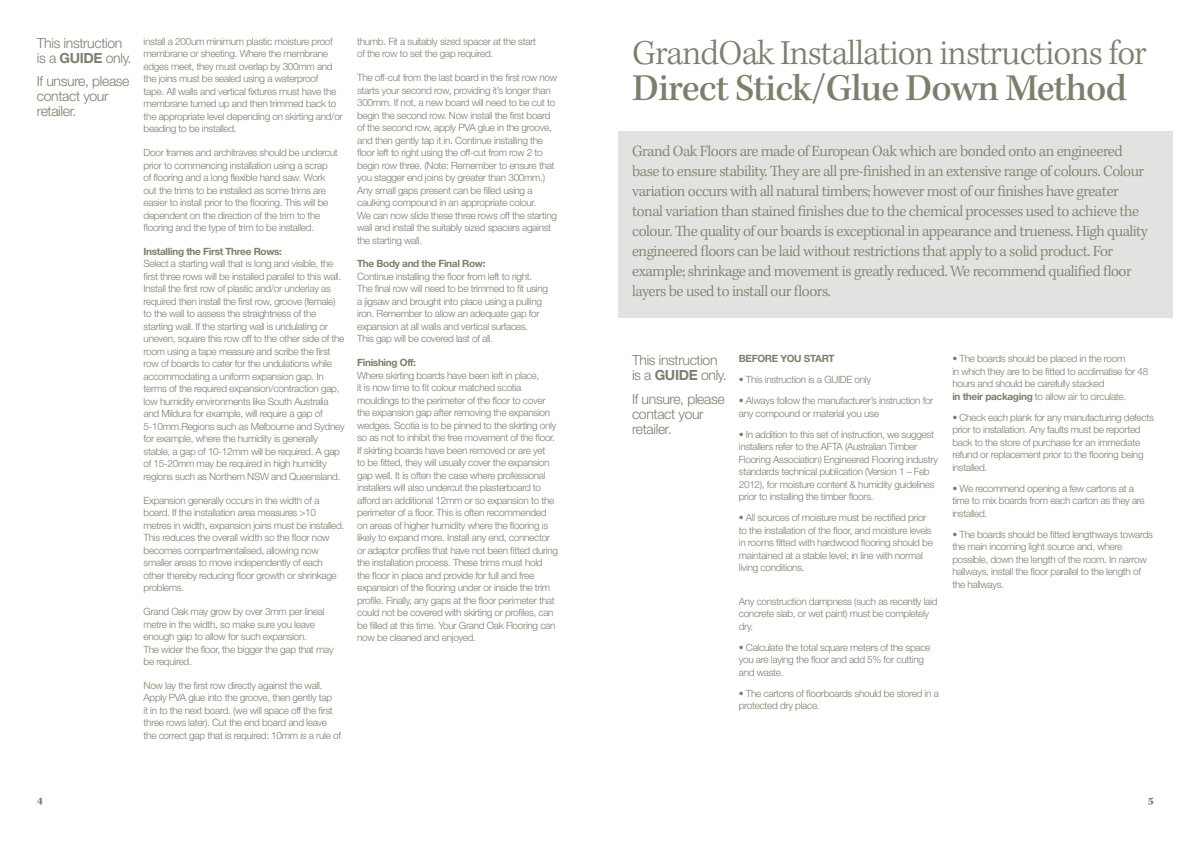
<style>
.page{position:relative;width:1191px;height:842px;background:#fff}
.page>*{position:absolute;margin:0;border:0;box-sizing:border-box;transform-origin:0 0}
.Intro{font:500 39px "Kepler Std";letter-spacing:-.025em;color:#7d7e6c}
.Intro-2{font:300 36px "Kepler Std";letter-spacing:-.025em;color:#7d7e6c}
.t1{font:300 16px/20px "Kepler Std";letter-spacing:-.03em;color:#7d7e6c}
.t2{font:300 14px/15px "Helvetica Neue";letter-spacing:-.025em;color:#7d7e6c}
.t3{font:900 12px "Kepler Std";color:#7d7e6c}
.Sub_Section{font:300 10px/12.5px "Helvetica Neue";letter-spacing:-.03em;color:#7d7e6c}
.Body{font:300 10px/12.5px "Helvetica Neue";letter-spacing:-.03em;color:#7d7e6c}
.t4{font:700 10px "Helvetica Neue";letter-spacing:-.03em;color:#7d7e6c}
.s1{font-weight:700}
</style>
<div class="page">
<div style="left:618px;top:131px;width:554px;height:186px;background:#e2e3e0"></div>
<p class="t2" style="left:37px;top:35px;width:96px">This instruction is a <span class="s1">GUIDE</span> only.</p>
<p class="t2" style="left:37px;top:74px;width:94px">If unsure, please contact your retailer.</p>
<p class="Body" style="left:144px;top:35px;width:201px">install a 200um minimum plastic moisture proof membrane or sheeting. Where the membrane edges meet, they must overlap by 300mm and the joins must be sealed using a waterproof<br>tape. All walls and vertical fixtures must have the membrane turned up and then trimmed back to the appropriate level depending on skirting and/or beading to be installed.</p>
<p class="Body" style="left:144px;top:146px;width:196px">Door frames and architraves should be undercut prior to commencing installation using a scrap of flooring and a long flexible hand saw. Work out the trims to be installed as some trims are easier to install prior to the flooring. This will be dependent on the direction of the trim to the flooring and the type of trim to be installed.</p>
<p class="Sub_Section" style="left:144px;top:245px;width:202px"><span class="s1">Installing the First Three Rows:<br></span>Select a starting wall that is long and visible, the first three rows will be installed parallel to this wall.<br>Install the first row of plastic and/or underlay as required then install the first row, groove (female) to the wall to assess the straightness of the starting wall. If the starting wall is undulating or uneven, square this row off to the other side of the room using a tape measure and scribe the first row of boards to cater for the undulations while accommodating a uniform expansion gap. In terms of the required expansion/contraction gap, low humidity environments like South Australia and Mildura for example, will require a gap of 5-10mm.Regions such as Melbourne and Sydney for example, where the humidity is generally stable, a gap of 10-12mm will be required. A gap of 15-20mm may be required in high humidity regions such as Northern NSW and Queensland.</p>
<p class="Body" style="left:144px;top:494px;width:202px">Expansion generally occurs in the width of a board. If the installation area measures &gt;10 metres in width, expansion joins must be installed.<br>This reduces the overall width so the floor now becomes compartmentalised, allowing now smaller areas to move independently of each other thereby reducing floor growth or shrinkage problems.</p>
<p class="Body" style="left:144px;top:605px;width:191px">Grand Oak may grow by over 3mm per lineal metre in the width, so make sure you leave enough gap to allow for such expansion.<br>The wider the floor, the bigger the gap that may be required.</p>
<p class="Body" style="left:144px;top:679px;width:199px">Now lay the first row directly against the wall.<br>Apply PVA glue into the groove, then gently tap<br>it in to the next board. (we will space off the first three rows later). Cut the end board and leave the correct gap that is required: 10mm is a rule of</p>
<p class="Body" style="left:357px;top:35px;width:180px">thumb. Fit a suitably sized spacer at the start of the row to set the gap required.</p>
<p class="Body" style="left:357px;top:71px;width:202px">The off-cut from the last board in the first row now starts your second row, providing it’s longer than 300mm. If not, a new board will need to be cut to begin the second row. Now install the first board of the second row, apply PVA glue in the groove, and then gently tap it in. Continue installing the floor left to right using the off-cut from row 2 to begin row three. (Note: Remember to ensure that you stagger end joins by greater than 300mm.)<br>Any small gaps present can be filled using a caulking compound in an appropriate colour.<br>We can now slide these three rows off the starting wall and install the suitably sized spacers against the starting wall.</p>
<p class="Sub_Section" style="left:357px;top:257px;width:192px"><span class="s1">The Body and the Final Row:<br></span>Continue installing the floor from left to right.<br>The final row will need to be trimmed to fit using a jigsaw and brought into place using a pulling iron. Remember to allow an adequate gap for expansion at all walls and vertical surfaces.<br>This gap will be covered last of all.</p>
<p class="Sub_Section" style="left:357px;top:356px;width:202px"><span class="s1">Finishing Off:<br></span>Where skirting boards have been left in place,<br>it is now time to fit colour matched scotia mouldings to the perimeter of the floor to cover the expansion gap after removing the expansion wedges. Scotia is to be pinned to the skirting only so as not to inhibit the free movement of the floor.<br>If skirting boards have been removed or are yet<br>to be fitted, they will usually cover the expansion gap well. It is often the case where professional installers will also undercut the plasterboard to afford an additional 12mm or so expansion to the perimeter of a floor. This is often recommended on areas of higher humidity where the flooring is likely to expand more. Install any end, connector or adaptor profiles that have not been fitted during the installation process. These trims must hold<br>the floor in place and provide for full and free expansion of the flooring under or inside the trim profile. Finally, any gaps at the floor perimeter that could not be covered with skirting or profiles, can be filled at this time. Your Grand Oak Flooring can now be cleaned and enjoyed.</p>
<p class="Intro-2" style="left:632px;top:33px;width:516px">GrandOak Installation instructions for</p>
<p class="Intro" style="left:632px;top:66px;width:496px">Direct Stick/Glue Down Method</p>
<p class="t1" style="left:632px;top:142px;width:517px">Grand Oak Floors are made of European Oak which are bonded onto an engineered base to ensure stability. They are all pre-finished in an extensive range of colours. Colour variation occurs with all natural timbers; however most of our finishes have greater tonal variation than stained finishes due to the chemical processes used to achieve the colour. The quality of our boards is exceptional in appearance and trueness. High quality engineered floors can be laid without restrictions that apply to a solid product. For example; shrinkage and movement is greatly reduced. We recommend qualified floor layers be used to install our floors.</p>
<p class="t2" style="left:632px;top:352px;width:96px">This instruction is a <span class="s1">GUIDE</span> only.</p>
<p class="t2" style="left:632px;top:391px;width:94px">If unsure, please contact your retailer.</p>
<p class="t4" style="left:739px;top:352px;width:97px">BEFORE YOU START</p>
<p class="Sub_Section" style="left:739px;top:373px;width:134px">• This instruction is a GUIDE only</p>
<p class="Sub_Section" style="left:739px;top:394px;width:196px">• Always follow the manufacturer’s instruction for any compound or material you use</p>
<p class="Sub_Section" style="left:739px;top:428px;width:201px">• In addition to this set of instruction, we suggest installers refer to the AFTA (Australian Timber Flooring Association) Engineered Flooring industry standards technical publication (Version 1 – Feb 2012), for moisture content &amp; humidity guidelines prior to installing the timber floors.</p>
<p class="Sub_Section" style="left:739px;top:511px;width:195px">• All sources of moisture must be rectified prior to the installation of the floor, and moisture levels in rooms fitted with hardwood flooring should be maintained at a stable level; in line with normal living conditions.</p>
<p class="Sub_Section" style="left:739px;top:595px;width:200px">Any construction dampness (such as recently laid concrete slab, or wet paint) must be completely dry.</p>
<p class="Sub_Section" style="left:739px;top:641px;width:193px">• Calculate the total square meters of the space you are laying the floor and add 5% for cutting and waste.</p>
<p class="Sub_Section" style="left:739px;top:687px;width:202px">• The cartons of floorboards should be stored in a protected dry place.</p>
<p class="Sub_Section" style="left:952px;top:352px;width:197px">• The boards should be placed in the room<br>in which they are to be fitted to acclimatise for 48 hours and should be carefully stacked<br><span class="s1">in their packaging</span> to allow air to circulate.</p>
<p class="Sub_Section" style="left:952px;top:411px;width:203px">• Check each plank for any manufacturing defects prior to installation. Any faults must be reported back to the store of purchase for an immediate refund or replacement prior to the flooring being installed.</p>
<p class="Sub_Section" style="left:952px;top:482px;width:194px">• We recommend opening a few cartons at a time to mix boards from each carton as they are installed.</p>
<p class="Sub_Section" style="left:952px;top:528px;width:202px">• The boards should be fitted lengthways towards the main incoming light source and, where possible, down the length of the room. In narrow hallways, install the floor parallel to the length of the hallways.</p>
<p class="t3" style="left:37px;top:793px;width:8px">4</p>
<p class="t3" style="left:1147px;top:793px;width:8px">5</p>
</div>
